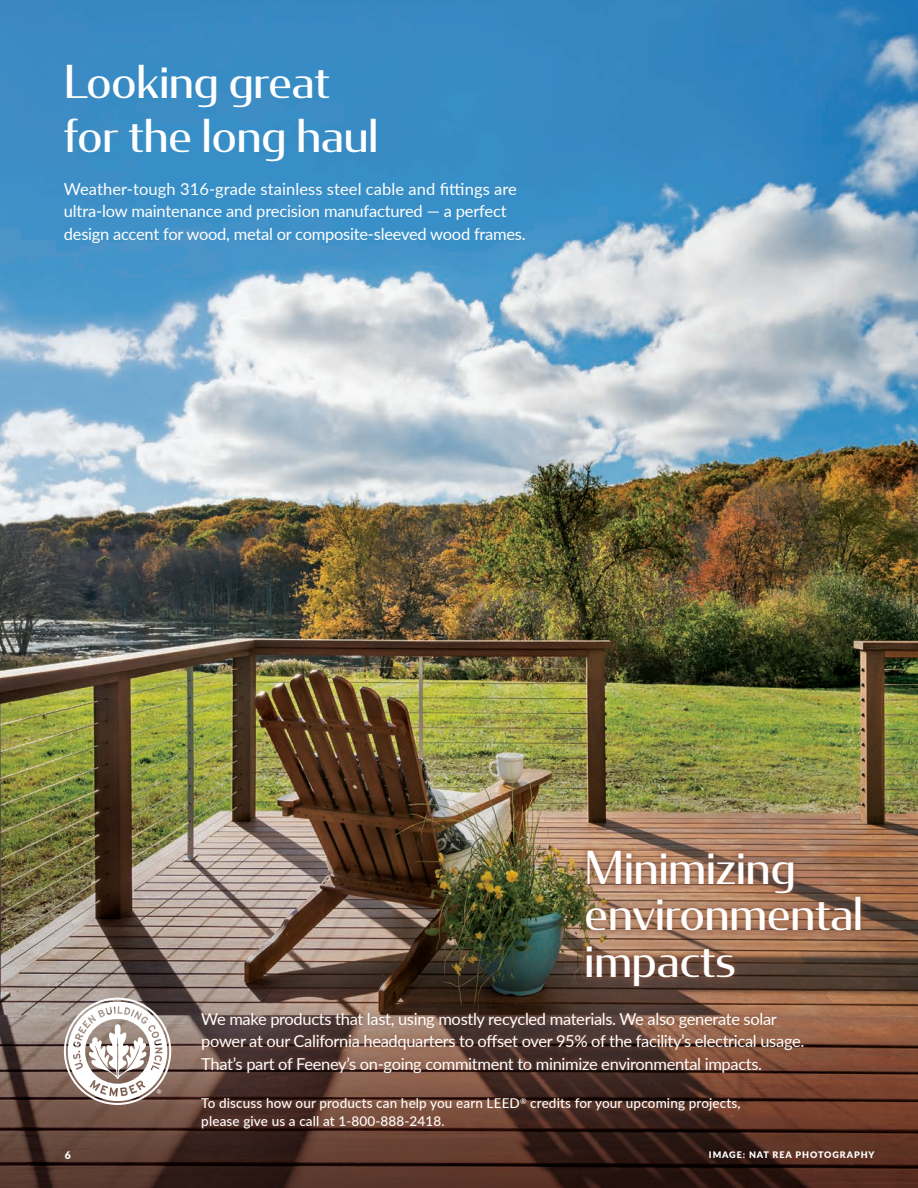
<style>
.page{position:relative;width:918px;height:1188px;background:#fff}
.page>*{position:absolute;margin:0;border:0;box-sizing:border-box;transform-origin:0 0}
.t1{font:45px/46.5px "Condor";color:#fff}
.accent_text{font:16.5px/22.5px "Lato";letter-spacing:-.02em;color:#fff}
.body_1{font:500 13.5px/18px "Lato";letter-spacing:.01em;color:#fff}
.t2{font:900 10.5px "Lato";color:#fff}
.body_1-2{font:900 9px "Lato";letter-spacing:.1em;color:#fff}
</style>
<div class="page">
<img style="left:0;top:0;width:918px;height:667px">
<img style="left:0;top:667px;width:918px;height:521px">
<div style="left:578px;top:844px;width:290px;height:150px;background:#92543a;opacity:.45"></div>
<div style="left:197px;top:1008px;width:611px;height:125px;background:#92543a;opacity:.24"></div>
<svg style="left:64px;top:998px;width:107px;height:107px"></svg>
<h2 class="t1" style="left:64px;top:53px;width:316px;line-height:54px">Looking great for the long haul</h2>
<p class="accent_text" style="left:64px;top:177px;width:463px">Weather-tough 316-grade stainless steel cable and fittings are ultra-low maintenance and precision manufactured — a perfect design accent for wood, metal or composite-sleeved wood frames.</p>
<h1 class="t1" style="left:585px;top:843px;width:280px">Minimizing environmental impacts</h1>
<p class="t2" style="left:65px;top:1148px;width:8px">6</p>
<p class="accent_text" style="left:201px;top:1007px;width:605px">We make products that last, using mostly recycled materials. We also generate solar power at our California headquarters to offset over 95% of the facility’s electrical usage.<br>That’s part of Feeney’s on-going commitment to minimize environmental impacts.</p>
<p class="body_1" style="left:201px;top:1094px;width:541px">To discuss how our products can help you earn LEED<sup>®</sup> credits for your upcoming projects, please give us a call at 1-800-888-2418.</p>
<p class="body_1-2" style="left:709px;top:1148px;width:167px">IMAGE: NAT REA PHOTOGRAPHY</p>
</div>
